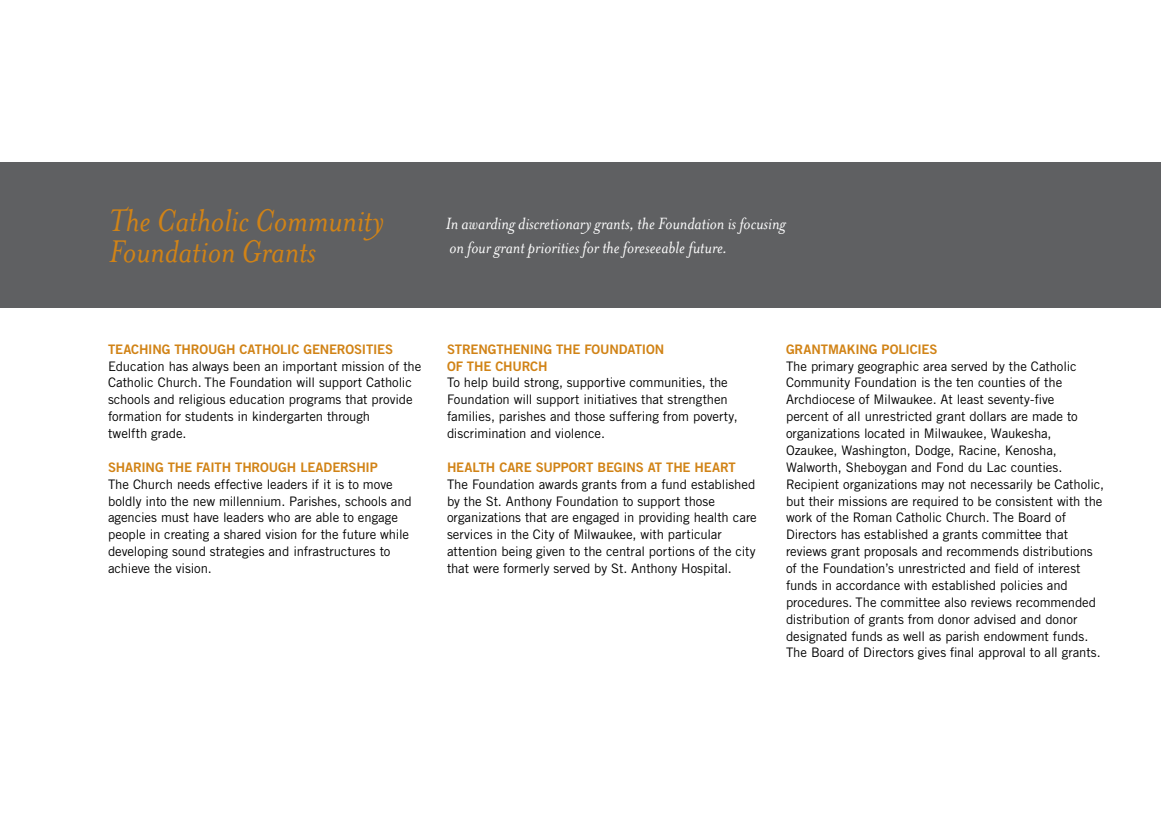
<style>
.page{position:relative;width:1161px;height:837px;background:#fff}
.page>*{position:absolute;margin:0;border:0;box-sizing:border-box;transform-origin:0 0}
.t1{font:italic 36px/31.5px "Mrs Eaves Smart Lig";letter-spacing:-.005em;color:#d18316}
.t2{font:italic 18.75px/24px "Mrs Eaves Smart Lig";color:#fff}
.t3{font:13.2px/16.8px "Trade Gothic";letter-spacing:-.005em;color:#000}
.t4{font:13.2px "Trade Gothic Bold Two";letter-spacing:-.01em;color:#d18316}
</style>
<div class="page">
<div style="left:0;top:162px;width:1161px;height:146px;background:#5f6062"></div>
<h1 class="t1" style="left:109px;top:205px;width:277px">The Catholic Community<br>Foundation Grants</h1>
<h2 class="t2" style="left:446px;top:212px;width:341px">In awarding discretionary grants, the Foundation is focusing on four grant priorities for the foreseeable future.</h2>
<p class="t4" style="left:108px;top:341px;width:40px">TEACHING</p>
<p class="t4" style="left:174px;top:341px;width:17px">THROUGH</p>
<p class="t4" style="left:240px;top:341px;width:9px">CATHO</p>
<p class="t4" style="left:280px;top:341px;width:115px">LIC GEN EROSITI ES</p>
<p class="t3" style="left:108px;top:357px;width:315px">Education has always been an important mission of the Catholic Church. The Foundation will support Catholic schools and religious education programs that provide formation for students in kindergarten through<br>twelfth grade.</p>
<p class="t4" style="left:108px;top:459px;width:9px">SHARING</p>
<p class="t4" style="left:168px;top:459px;width:43px">TH E FAITH</p>
<p class="t4" style="left:235px;top:459px;width:17px">THROUGH</p>
<p class="t4" style="left:300px;top:459px;width:79px">LEADERSHI P</p>
<p class="t3" style="left:108px;top:475px;width:305px">The Church needs effective leaders if it is to move boldly into the new millennium. Parishes, schools and agencies must have leaders who are able to engage people in creating a shared vision for the future while developing sound strategies and infrastructures to achieve the vision.</p>
<p class="t4" style="left:447px;top:341px;width:41px">STRENGTH</p>
<p class="t4" style="left:513px;top:341px;width:17px">ENING</p>
<p class="t4" style="left:556px;top:341px;width:46px">TH E FOUN</p>
<p class="t4" style="left:619px;top:341px;width:17px">DATION</p>
<p class="t4" style="left:447px;top:358px;width:58px">OF THE CHUR</p>
<p class="t4" style="left:530px;top:358px;width:17px">CH</p>
<p class="t3" style="left:447px;top:374px;width:292px">To help build strong, supportive communities, the Foundation will support initiatives that strengthen families, parishes and those suffering from poverty, discrimination and violence.</p>
<p class="t4" style="left:447px;top:459px;width:131px">HEALTH CARE SU PPORT</p>
<p class="t4" style="left:597px;top:459px;width:124px">BEGINS AT THE HEART</p>
<p class="t3" style="left:447px;top:475px;width:311px">The Foundation awards grants from a fund established by the St. Anthony Foundation to support those organizations that are engaged in providing health care services in the City of Milwaukee, with particular attention being given to the central portions of the city that were formerly served by St. Anthony Hospital.</p>
<p class="t4" style="left:786px;top:341px;width:144px">GRANTMAKING POLICIES</p>
<p class="t3" style="left:786px;top:357px;width:320px">The primary geographic area served by the Catholic Community Foundation is the ten counties of the Archdiocese of Milwaukee. At least seventy-five<br>percent of all unrestricted grant dollars are made to organizations located in Milwaukee, Waukesha, Ozaukee, Washington, Dodge, Racine, Kenosha, Walworth, Sheboygan and Fond du Lac counties.<br>Recipient organizations may not necessarily be Catholic, but their missions are required to be consistent with the work of the Roman Catholic Church. The Board of Directors has established a grants committee that reviews grant proposals and recommends distributions of the Foundation’s unrestricted and field of interest funds in accordance with established policies and procedures. The committee also reviews recommended distribution of grants from donor advised and donor designated funds as well as parish endowment funds.<br>The Board of Directors gives final approval to all grants.</p>
</div>
